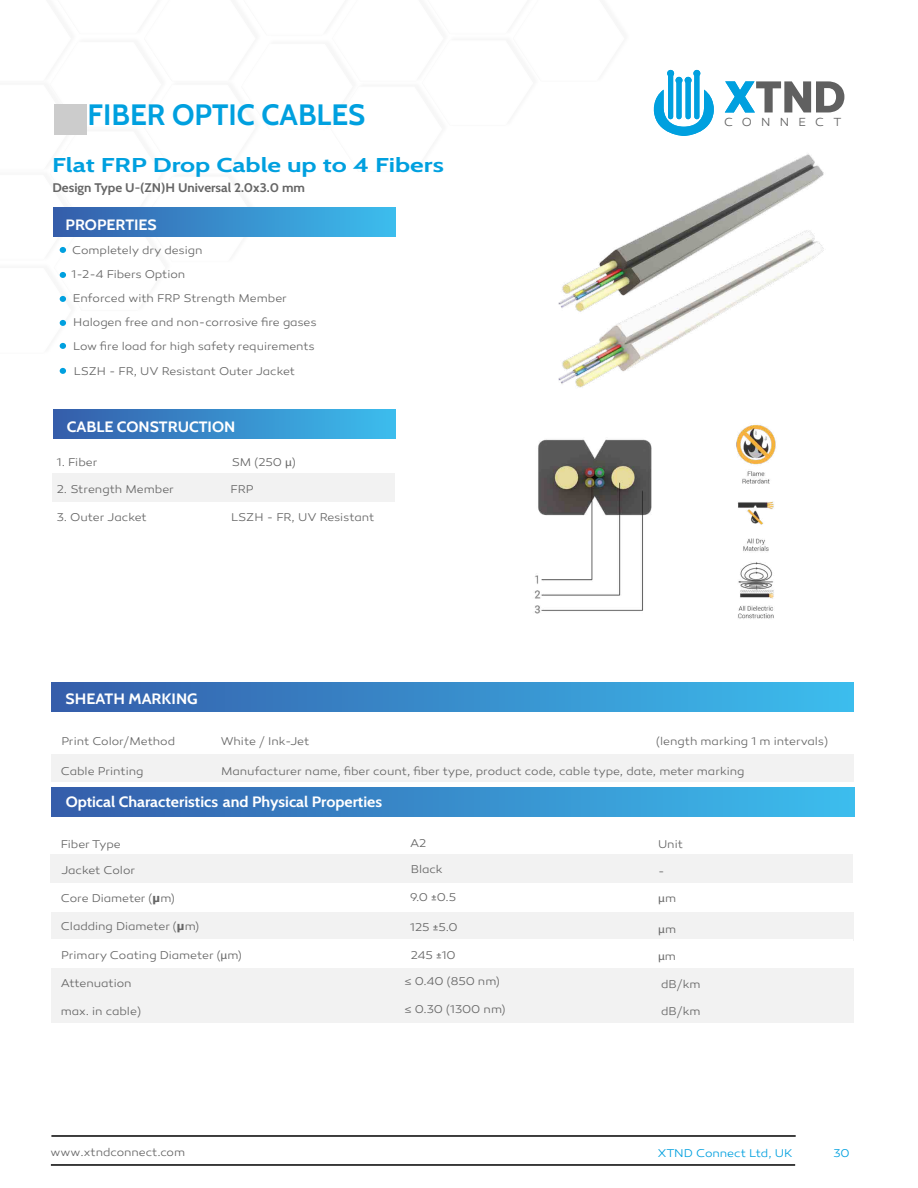
<style>
.page{position:relative;width:918px;height:1188px;background:#fff}
.page>*{position:absolute;margin:0;border:0;box-sizing:border-box;transform-origin:0 0}
.t1{font:29.4px "Cabin";color:#00a0df}
.t2{font:19.95px "Cabin";color:#00a0df;scale:1.32 1}
.t3{font:15px "Cabin";color:#fff;scale:1.06 1}
.t4{font:12.45px "Cabin";color:#666;scale:1.06 1}
.t5{font:12px "Canaro Light DEMO";letter-spacing:.77em;color:#606060}
.t6{font:11.55px/24.2px "Canaro Light DEMO";letter-spacing:-.005em;color:#666;scale:1.06 1}
.t7{font:11.55px "Myriad Pro";color:#666;scale:1.06 1}
.t8{font:11.55px "Canaro Light DEMO";color:#00a0df;scale:1.06 1}
.t9{font:11.4px "Canaro Light DEMO";letter-spacing:-.005em;color:#00a0df;scale:1.07 1}
.s1{font-family:"Myriad Pro"}
.s2{font-family:"Roboto";font-weight:900}
.s3{font-family:"Cabin"}
.s4{font-family:"Canaro Light DEMO"}
</style>
<div class="page">
<div style="left:53px;top:474px;width:342px;height:28px;background:#f2f2f2"></div>
<div style="left:52px;top:753px;width:802px;height:29px;background:#f2f2f2"></div>
<div style="left:53px;top:410px;width:343px;height:28px;background:linear-gradient(to right,#355daa,#3cbded)"></div>
<div style="left:51px;top:854px;width:802px;height:29px;background:#f2f2f2"></div>
<div style="left:51px;top:912px;width:802px;height:28px;background:#f2f2f2"></div>
<div style="left:51px;top:788px;width:804px;height:29px;background:linear-gradient(to right,#355daa,#3cbded)"></div>
<div style="left:52px;top:683px;width:802px;height:29px;background:linear-gradient(to right,#355daa,#3cbded)"></div>
<div style="left:54px;top:104px;width:33px;height:31px;background:#ccc"></div>
<hr style="left:51px;top:1135px;width:745px;height:2px;background:#000">
<hr style="left:51px;top:1164px;width:744px;height:2px;background:#000">
<div style="left:53px;top:208px;width:343px;height:29px;background:linear-gradient(to right,#355daa,#3cbded)"></div>
<svg style="left:60px;top:247px;width:6px;height:6px"></svg>
<svg style="left:60px;top:272px;width:6px;height:6px"></svg>
<svg style="left:60px;top:296px;width:6px;height:6px"></svg>
<svg style="left:60px;top:320px;width:6px;height:6px"></svg>
<svg style="left:60px;top:343px;width:6px;height:6px"></svg>
<svg style="left:60px;top:368px;width:6px;height:6px"></svg>
<svg style="left:725px;top:81px;width:119px;height:31px"></svg>
<svg style="left:653px;top:70px;width:61px;height:66px"></svg>
<div style="left:51px;top:968px;width:802px;height:55px;background:#f2f2f2"></div>
<img style="left:534px;top:439px;width:118px;height:175px">
<img style="left:558px;top:153px;width:266px;height:235px">
<img style="left:736px;top:425px;width:40px;height:194px">
<h1 class="t1" style="left:88px;top:92px;width:279px">FIBER OPTIC CABLES</h1>
<h2 class="t2" style="left:52px;top:149px;width:298px">Flat FRP Drop Cable up to 4 Fibers</h2>
<p class="t4" style="left:53px;top:178px;width:240px">Design Type U-(ZN)H Universal 2.0x3.0 mm</p>
<p class="t3" style="left:66px;top:213px;width:88px">PROPERTIES</p>
<p class="t6" style="left:72px;top:239px;width:233px">Completely dry design<br>1-2-4 Fibers Option<br>Enforced with FRP Strength Member<br>Halogen free and non-corrosive fire gases<br>Low fire load for high safety requirements<br>LSZH - FR, UV Resistant Outer Jacket</p>
<p class="t3" style="left:67px;top:415px;width:160px">CABLE CONSTRUCTION</p>
<p class="t6" style="left:57px;top:451px;width:40px">1. Fiber</p>
<p class="t6" style="left:232px;top:451px;width:62px">SM (250 <span class="s1">μ</span>)</p>
<p class="t6" style="left:57px;top:478px;width:112px">2. Strength Member</p>
<p class="t6" style="left:231px;top:478px;width:23px">FRP</p>
<p class="t6" style="left:57px;top:505px;width:86px">3. Outer Jacket</p>
<p class="t6" style="left:231px;top:505px;width:137px">LSZH - FR, UV Resistant</p>
<p class="t3" style="left:66px;top:687px;width:126px">SHEATH MARKING</p>
<p class="t5" style="left:724px;top:116px;width:119px">CONNECT</p>
<p class="t6" style="left:61px;top:730px;width:109px">Print Color/Method</p>
<p class="t6" style="left:221px;top:730px;width:85px">White / Ink-Jet</p>
<p class="t6" style="left:656px;top:730px;width:164px">(length marking 1 m intervals)</p>
<p class="t6" style="left:221px;top:760px;width:495px">Manufacturer name, fiber count, fiber type, product code, cable type, date, meter marking</p>
<p class="t6" style="left:61px;top:760px;width:79px">Cable Printing</p>
<p class="t3" style="left:66px;top:790px;width:300px">Optical Characteristics and Physical Properties</p>
<p class="t6" style="left:61px;top:833px;width:58px">Fiber Type</p>
<p class="t6" style="left:61px;top:859px;width:71px">Jacket Color</p>
<p class="t6" style="left:61px;top:887px;width:109px">Core Diameter (<span class="s2">µ</span>m)</p>
<p class="t6" style="left:61px;top:915px;width:132px">Cladding Diameter (<span class="s2">µ</span>m)</p>
<p class="t6" style="left:61px;top:944px;width:172px">Primary Coating Diameter (<span class="s1">µ</span>m)</p>
<p class="t6" style="left:61px;top:972px;width:68px">Attenuation</p>
<p class="t6" style="left:61px;top:999px;width:77px">max. in cable)</p>
<p class="t6" style="left:410px;top:831px;width:17px">A2</p>
<p class="t6" style="left:658px;top:833px;width:25px">Unit</p>
<p class="t6" style="left:411px;top:858px;width:32px">Black</p>
<p class="t6" style="left:410px;top:886px;width:45px">9.0 <span class="s3">±</span>0.5</p>
<p class="t6" style="left:658px;top:859px;width:8px">-</p>
<p class="t7" style="left:658px;top:891px;width:18px">µ<span class="s4">m</span></p>
<p class="t6" style="left:410px;top:916px;width:46px">125 <span class="s3">±</span>5.0</p>
<p class="t7" style="left:658px;top:922px;width:18px">µ<span class="s4">m</span></p>
<p class="t6" style="left:411px;top:943px;width:44px">245 <span class="s3">±</span>10</p>
<p class="t7" style="left:658px;top:949px;width:18px">µ<span class="s4">m</span></p>
<p class="t6" style="left:661px;top:972px;width:39px">dB/km</p>
<p class="t6" style="left:661px;top:1000px;width:39px">dB/km</p>
<p class="t6" style="left:404px;top:970px;width:92px"><span class="s1">≤</span> 0.40 (850 nm)</p>
<p class="t6" style="left:404px;top:998px;width:97px"><span class="s1">≤</span> 0.30 (1300 nm)</p>
<p class="t6" style="left:50px;top:1141px;width:129px">www.xtndconnect.com</p>
<p class="t9" style="left:658px;top:1147px;width:127px">XTND Connect Ltd, UK</p>
<p class="t8" style="left:833px;top:1147px;width:17px">30</p>
</div>
